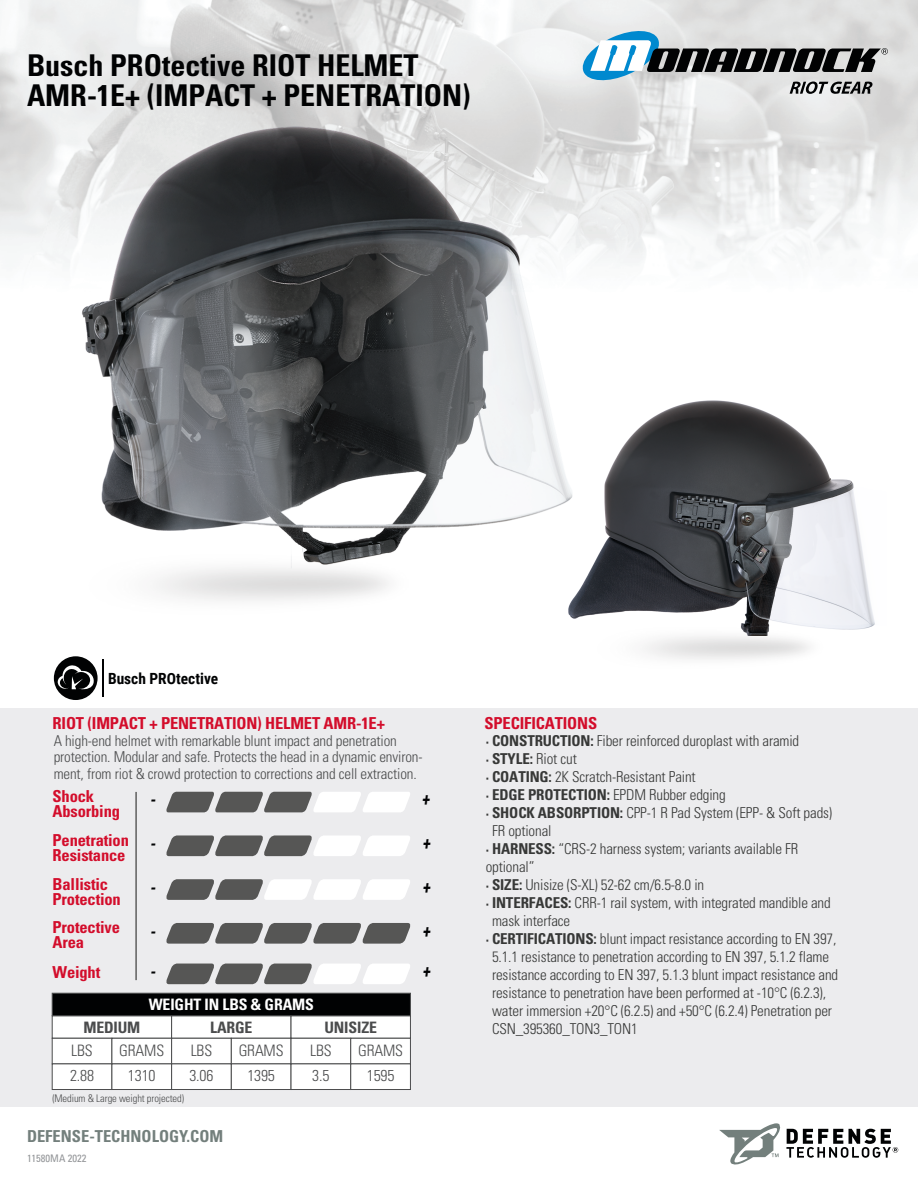
<style>
.page{position:relative;width:918px;height:1188px;background:#fff}
.page>*{position:absolute;margin:0;border:0;box-sizing:border-box;transform-origin:0 0}
.t1{font:700 condensed 30px/30px "Univers";color:#010203}
.t2{font:italic 700 condensed 18px "Roboto";color:#010203;scale:.85 1}
.t3{font:700 condensed 16.5px/28.8px "Univers";letter-spacing:-.01em;color:#d30d2b}
.t4{font:700 condensed 16.5px "Univers";color:#737f7c}
.t5{font:300 condensed 15.75px "Univers";letter-spacing:-.01em;color:#4b4c4d}
.t6{font:700 condensed 15.75px "Univers";letter-spacing:-.01em;color:#4b4c4d}
.t7{font:700 condensed 15.75px "Univers";letter-spacing:-.01em;color:#fff}
.t8{font:700 15.45px "Roboto Condensed";color:#010203}
.t9{font:300 condensed 15px "Univers";letter-spacing:-.01em;color:#373837}
.t10{font:300 condensed 15px/16.5px "Univers";letter-spacing:-.01em;color:#4b4c4d}
.t11{font:700 condensed 15px "Univers";letter-spacing:-.01em;color:#373837}
.t12{font:300 condensed 10.5px "Univers";letter-spacing:-.01em;color:#4b4c4d}
.t13{font:condensed 10.5px "Univers";color:#939598}
.s1{font-weight:700}
.s2{font-weight:300}
.s3{font-family:"Roboto";font-style:italic;font-size:18px;color:#010203}
</style>
<div class="page">
<img style="left:0;top:0;width:918px;height:709px">
<svg style="left:719px;top:1123px;width:179px;height:42px"></svg>
<svg style="left:579px;top:28px;width:309px;height:66px;background:#a3abb0"></svg>
<img style="left:27px;top:99px;width:621px;height:492px">
<img style="left:72px;top:542px;width:342px;height:86px">
<img style="left:585px;top:635px;width:242px;height:43px">
<img style="left:561px;top:397px;width:326px;height:238px">
<svg style="left:54px;top:656px;width:44px;height:44px"></svg>
<hr style="left:102px;top:660px;width:1px;height:37px;background:#010203">
<div style="left:0;top:709px;width:918px;height:398px;background:#ececee"></div>
<svg style="left:166px;top:792px;width:244px;height:20px;background:#a5a5a5"></svg>
<svg style="left:166px;top:835px;width:244px;height:21px"></svg>
<svg style="left:166px;top:879px;width:244px;height:21px"></svg>
<svg style="left:166px;top:923px;width:245px;height:21px;background:#6e6e6d"></svg>
<svg style="left:166px;top:964px;width:244px;height:20px;background:#a5a5a5"></svg>
<hr style="left:136px;top:792px;width:1px;height:188px;background:#181816">
<div style="left:52px;top:1016px;width:120px;height:22px;background:#fff"></div>
<div style="left:52px;top:1038px;width:60px;height:26px;background:#fff;border:1px solid #4b4c4d"></div>
<div style="left:112px;top:1038px;width:60px;height:26px;background:#fff;border:1px solid #4b4c4d"></div>
<div style="left:52px;top:1064px;width:60px;height:26px;background:#fff;border:1px solid #4b4c4d"></div>
<div style="left:112px;top:1064px;width:60px;height:26px;background:#fff;border:1px solid #4b4c4d"></div>
<div style="left:171px;top:1016px;width:120px;height:22px;background:#fff"></div>
<div style="left:171px;top:1038px;width:61px;height:26px;background:#fff;border:1px solid #4b4c4d"></div>
<div style="left:231px;top:1038px;width:60px;height:26px;background:#fff;border:1px solid #4b4c4d"></div>
<div style="left:171px;top:1064px;width:61px;height:26px;background:#fff;border:1px solid #4b4c4d"></div>
<div style="left:231px;top:1064px;width:60px;height:26px;background:#fff;border:1px solid #4b4c4d"></div>
<div style="left:291px;top:1016px;width:120px;height:22px;background:#fff"></div>
<svg style="left:52px;top:993px;width:359px;height:23px;background:#060708"></svg>
<div style="left:291px;top:1038px;width:60px;height:26px;background:#fff;border:1px solid #4b4c4d"></div>
<div style="left:351px;top:1038px;width:60px;height:26px;background:#fff;border:1px solid #4b4c4d"></div>
<div style="left:291px;top:1064px;width:60px;height:26px;background:#fff;border:1px solid #4b4c4d"></div>
<div style="left:351px;top:1064px;width:60px;height:26px;background:#fff;border:1px solid #4b4c4d"></div>
<h1 class="t1" style="left:27px;top:51px;width:445px">Busch PROtective RIOT HELMET<br>AMR-1E+ (IMPACT + PENETRATION)</h1>
<p class="t8" style="left:108px;top:668px;width:112px">Busch PROtective</p>
<p class="t3" style="left:53px;top:708px;width:334px">RIOT (IMPACT + PENETRATION) HELMET AMR-1E+</p>
<p class="t3" style="left:485px;top:708px;width:114px">SPECIFICATIONS</p>
<p class="t10" style="left:54px;top:732px;width:370px">A high-end helmet with remarkable blunt impact and penetration protection. Modular and safe. Protects the head in a dynamic environ&shy;ment, from riot &amp; crowd protection to corrections and cell extraction.</p>
<p class="t9" style="left:486px;top:731px;width:315px"><span class="s1">· CONSTRUCTION:</span> Fiber reinforced duroplast with aramid</p>
<p class="t11" style="left:486px;top:749px;width:93px">· STYLE: <span class="s2">Riot cut</span></p>
<p class="t9" style="left:486px;top:767px;width:212px"><span class="s1">· COATING:</span> 2K Scratch-Resistant Paint</p>
<p class="t11" style="left:486px;top:785px;width:242px">· EDGE PROTECTION: <span class="s2">EPDM Rubber edging</span></p>
<p class="t9" style="left:486px;top:803px;width:348px"><span class="s1">· SHOCK ABSORPTION:</span> CPP-1 R Pad System (EPP- &amp; Soft pads)</p>
<p class="t9" style="left:492px;top:821px;width:61px">FR optional</p>
<p class="t9" style="left:486px;top:839px;width:314px"><span class="s1">· HARNESS:</span> “CRS-2 harness system; variants available FR</p>
<p class="t9" style="left:486px;top:857px;width:50px">optional”</p>
<p class="t9" style="left:486px;top:875px;width:220px"><span class="s1">· SIZE:</span> Unisize (S-XL) 52-62 cm/6.5-8.0 in</p>
<p class="t9" style="left:486px;top:893px;width:347px"><span class="s1">· INTERFACES:</span> CRR-1 rail system, with integrated mandible and</p>
<p class="t9" style="left:492px;top:911px;width:80px">mask interface</p>
<p class="t9" style="left:486px;top:929px;width:352px"><span class="s1">· CERTIFICATIONS:</span> blunt impact resistance according to EN 397,</p>
<p class="t9" style="left:492px;top:947px;width:339px">5.1.1 resistance to penetration according to EN 397, 5.1.2 flame</p>
<p class="t9" style="left:492px;top:965px;width:348px">resistance according to EN 397, 5.1.3 blunt impact resistance and</p>
<p class="t9" style="left:492px;top:983px;width:336px">resistance to penetration have been performed at -10°C (6.2.3),</p>
<p class="t9" style="left:492px;top:1001px;width:342px">water immersion +20°C (6.2.5) and +50°C (6.2.4) Penetration per</p>
<p class="t9" style="left:492px;top:1019px;width:147px">CSN_395360_TON3_TON1</p>
<p class="t3" style="left:53px;top:782px;width:43px">Shock</p>
<p class="t2" style="left:150px;top:787px;width:8px">-</p>
<p class="t2" style="left:423px;top:787px;width:10px">+</p>
<p class="t3" style="left:53px;top:797px;width:105px">Absorbing<br>Penetration <span class="s3">-</span></p>
<p class="t2" style="left:423px;top:831px;width:10px">+</p>
<p class="t3" style="left:53px;top:840px;width:74px">Resistance<br>Ballistic</p>
<p class="t2" style="left:150px;top:875px;width:8px">-</p>
<p class="t2" style="left:423px;top:875px;width:10px">+</p>
<p class="t3" style="left:53px;top:884px;width:70px">Protection<br>Protective</p>
<p class="t2" style="left:150px;top:919px;width:8px">-</p>
<p class="t2" style="left:423px;top:919px;width:10px">+</p>
<p class="t3" style="left:52px;top:927px;width:49px;line-height:30px">Area<br>Weight</p>
<p class="t2" style="left:150px;top:959px;width:8px">-</p>
<p class="t2" style="left:423px;top:959px;width:10px">+</p>
<p class="t7" style="left:149px;top:995px;width:167px">WEIGHT IN LBS &amp; GRAMS</p>
<p class="t6" style="left:210px;top:1017px;width:44px">LARGE</p>
<p class="t5" style="left:191px;top:1041px;width:23px">LBS</p>
<p class="t5" style="left:239px;top:1041px;width:46px">GRAMS</p>
<p class="t5" style="left:189px;top:1066px;width:26px">3.06</p>
<p class="t5" style="left:247px;top:1066px;width:29px">1395</p>
<p class="t6" style="left:324px;top:1017px;width:54px">UNISIZE</p>
<p class="t5" style="left:310px;top:1041px;width:23px">LBS</p>
<p class="t5" style="left:358px;top:1041px;width:46px">GRAMS</p>
<p class="t5" style="left:312px;top:1066px;width:19px">3.5</p>
<p class="t5" style="left:367px;top:1066px;width:29px">1595</p>
<p class="t6" style="left:83px;top:1017px;width:59px">MEDIUM</p>
<p class="t5" style="left:71px;top:1041px;width:23px">LBS</p>
<p class="t5" style="left:119px;top:1041px;width:46px">GRAMS</p>
<p class="t5" style="left:70px;top:1066px;width:26px">2.88</p>
<p class="t5" style="left:128px;top:1066px;width:29px">1310</p>
<p class="t12" style="left:52px;top:1092px;width:133px">(Medium &amp; Large weight projected)</p>
<p class="t4" style="left:27px;top:1126px;width:198px">DEFENSE-TECHNOLOGY.COM</p>
<p class="t13" style="left:27px;top:1151px;width:61px">11580MA 2022</p>
</div>
